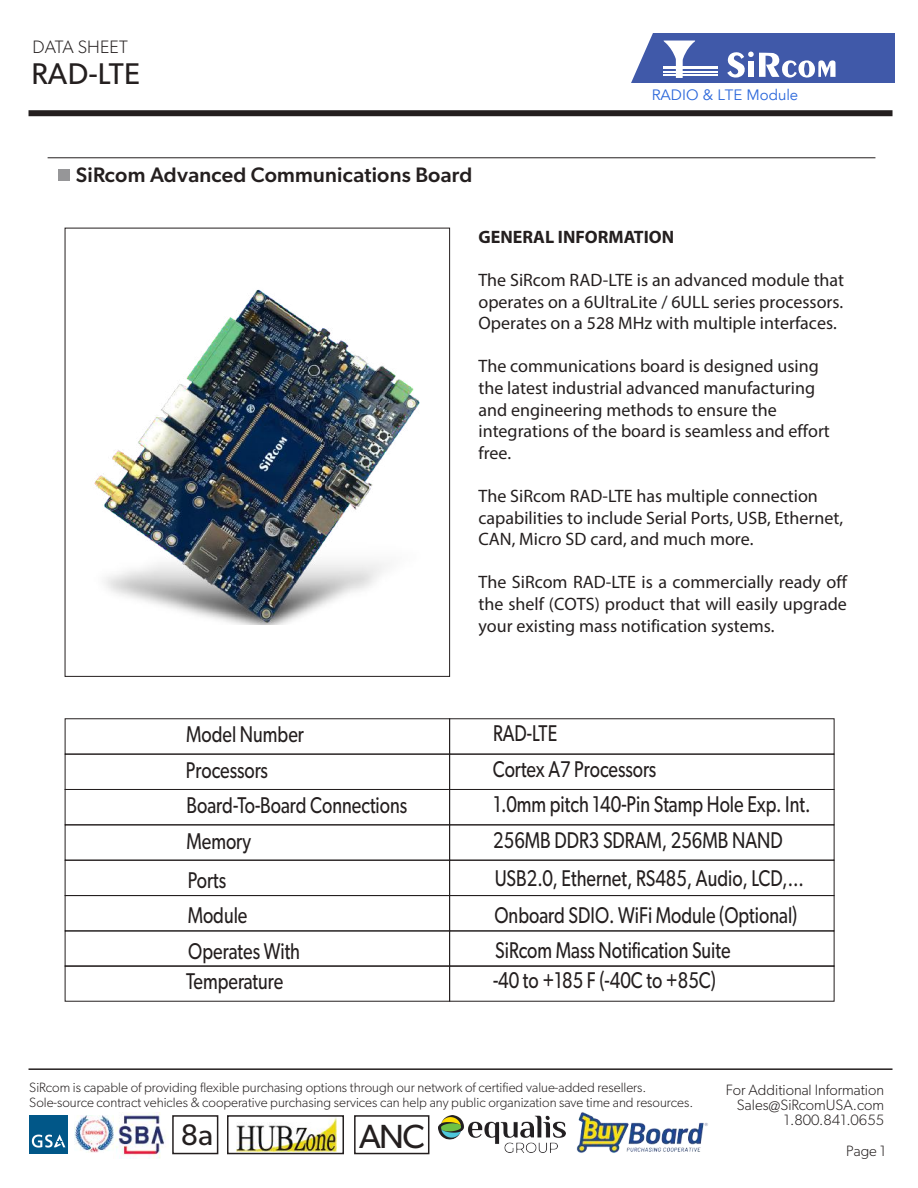
<style>
.page{position:relative;width:918px;height:1188px;background:#fff}
.page>*{position:absolute;margin:0;border:0;box-sizing:border-box;transform-origin:0 0}
.t1{font:33.6px "Gibson";color:#241f1f}
.t2{font:30px "Gibson";letter-spacing:.01em;color:#241f1f}
.t3{font:29.85px "Gibson";color:#241f1f}
.t4{font:22.8px/35.7px "Gibson";color:#241f1f;scale:.79 1}
.t5{font:500 21px "Gibson";letter-spacing:.01em;color:#241f1f}
.t6{font:18px/21.6px "Myriad Pro";color:#241f1f;text-align:justify}
.t7{font:700 18px "Myriad Pro";color:#241f1f}
.t8{font:300 18px "Gibson";letter-spacing:.01em;color:#241f1f}
.t9{font:300 15px/15px "Gibson";color:#241f1f;text-align:right}
.t10{font:15px "Avenir";color:#2c68db}
.t11{font:300 13.5px/15px "Gibson";color:#241f1f}
</style>
<div class="page">
<hr style="left:29px;top:1068px;width:864px;height:2px;background:#241f1f">
<div style="left:29px;top:110px;width:864px;height:6px;background:#241f1f"></div>
<hr style="left:48px;top:157px;width:827px;height:1px;background:#241f1f">
<div style="left:58px;top:169px;width:12px;height:12px;background:#969698"></div>
<div style="left:625px;top:33px;width:270px;height:49px;background:#4059a9"></div>
<svg style="left:625px;top:33px;width:29px;height:50px"></svg>
<hr style="left:663px;top:66px;width:54px;height:3px;background:#fff">
<hr style="left:663px;top:71px;width:54px;height:2px;background:#fff">
<hr style="left:663px;top:75px;width:54px;height:1px;background:#fff">
<svg style="left:664px;top:41px;width:31px;height:37px"></svg>
<svg style="left:727px;top:52px;width:109px;height:26px"></svg>
<img style="left:115px;top:1113px;width:51px;height:46px">
<img style="left:236px;top:1118px;width:101px;height:33px">
<img style="left:30px;top:1116px;width:37px;height:38px">
<div style="left:172px;top:1115px;width:46px;height:39px;border:2px solid #241f1f"></div>
<div style="left:227px;top:1115px;width:117px;height:39px;border:2px solid #241f1f"></div>
<div style="left:354px;top:1115px;width:75px;height:39px;border:2px solid #241f1f"></div>
<img style="left:74px;top:1116px;width:40px;height:37px">
<img style="left:439px;top:1115px;width:126px;height:38px">
<img style="left:576px;top:1112px;width:132px;height:41px">
<div style="left:65px;top:718px;width:385px;height:36px;border:1px solid #241f1f"></div>
<div style="left:449px;top:718px;width:385px;height:36px;border:1px solid #241f1f"></div>
<div style="left:65px;top:754px;width:385px;height:36px;border:1px solid #241f1f"></div>
<div style="left:449px;top:754px;width:385px;height:36px;border:1px solid #241f1f"></div>
<div style="left:65px;top:789px;width:385px;height:36px;border:1px solid #241f1f"></div>
<div style="left:449px;top:789px;width:385px;height:36px;border:1px solid #241f1f"></div>
<div style="left:65px;top:824px;width:385px;height:37px;border:1px solid #241f1f"></div>
<div style="left:449px;top:824px;width:385px;height:37px;border:1px solid #241f1f"></div>
<div style="left:65px;top:860px;width:385px;height:36px;border:1px solid #241f1f"></div>
<div style="left:449px;top:860px;width:385px;height:36px;border:1px solid #241f1f"></div>
<div style="left:65px;top:895px;width:385px;height:36px;border:1px solid #241f1f"></div>
<div style="left:449px;top:895px;width:385px;height:36px;border:1px solid #241f1f"></div>
<div style="left:65px;top:965px;width:385px;height:37px;border:1px solid #241f1f"></div>
<div style="left:449px;top:965px;width:385px;height:37px;border:1px solid #241f1f"></div>
<img style="left:94px;top:289px;width:326px;height:335px">
<p class="t8" style="left:32px;top:36px;width:97px">DATA SHEET</p>
<h2 class="t2" style="left:31px;top:56px;width:110px">RAD-LTE</h2>
<p class="t5" style="left:76px;top:162px;width:398px">SiRcom Advanced Communications Board</p>
<p class="t10" style="left:652px;top:86px;width:148px">RADIO &amp; LTE Module</p>
<p class="t4" style="left:186px;top:716px;width:282px">Model Number<br>Processors<br>Board-To-Board Connections<br>Memory</p>
<p class="t4" style="left:188px;top:861px;width:144px">Ports<br>Module<br>Operates With</p>
<p class="t7" style="left:478px;top:225px;width:197px">GENERAL INFORMATION</p>
<p class="t6" style="left:478px;top:269px;width:367px">The SiRcom RAD-LTE is an advanced module that operates on a 6UltraLite / 6ULL series processors.<br>Operates on a 528 MHz with multiple interfaces.</p>
<p class="t6" style="left:478px;top:355px;width:353px;text-align:left">The communications board is designed using the latest industrial advanced manufacturing and engineering methods to ensure the integrations of the board is seamless and effort free.</p>
<p class="t6" style="left:478px;top:485px;width:366px;text-align:left">The SiRcom RAD-LTE has multiple connection capabilities to include Serial Ports, USB, Ethernet,<br>CAN, Micro SD card, and much more.</p>
<p class="t6" style="left:478px;top:571px;width:370px">The SiRcom RAD-LTE is a commercially ready off the shelf (COTS) product that will easily upgrade your existing mass notification systems.</p>
<p class="t4" style="left:493px;top:715px;width:404px">RAD-LTE<br>Cortex A7 Processors<br>1.0mm pitch 140-Pin Stamp Hole Exp. Int.<br>256MB DDR3 SDRAM, 256MB NAND</p>
<p class="t4" style="left:495px;top:860px;width:393px">USB2.0, Ethernet, RS485, Audio, LCD,...<br>Onboard SDIO. WiFi Module (Optional)<br>SiRcom Mass Notification Suite</p>
<p class="t4" style="left:186px;top:963px;width:124px">Temperature</p>
<p class="t4" style="left:493px;top:962px;width:284px">-40 to +185 F (-40C to +85C)</p>
<p class="t11" style="left:29px;top:1079px;width:665px">SiRcom is capable of providing flexible purchasing options through our network of certified value-added resellers.<br>Sole-source contract vehicles &amp; cooperative purchasing services can help any public organization save time and resources.</p>
<h3 class="t3" style="left:181px;top:1117px;width:34px">8a</h3>
<h1 class="t1" style="left:359px;top:1116px;width:67px">ANC</h1>
<p class="t9" style="left:726px;top:1082px;width:160px">For Additional Information<br>Sales@SiRcomUSA.com<br>1.800.841.0655</p>
<p class="t9" style="left:846px;top:1143px;width:41px">Page 1</p>
</div>
